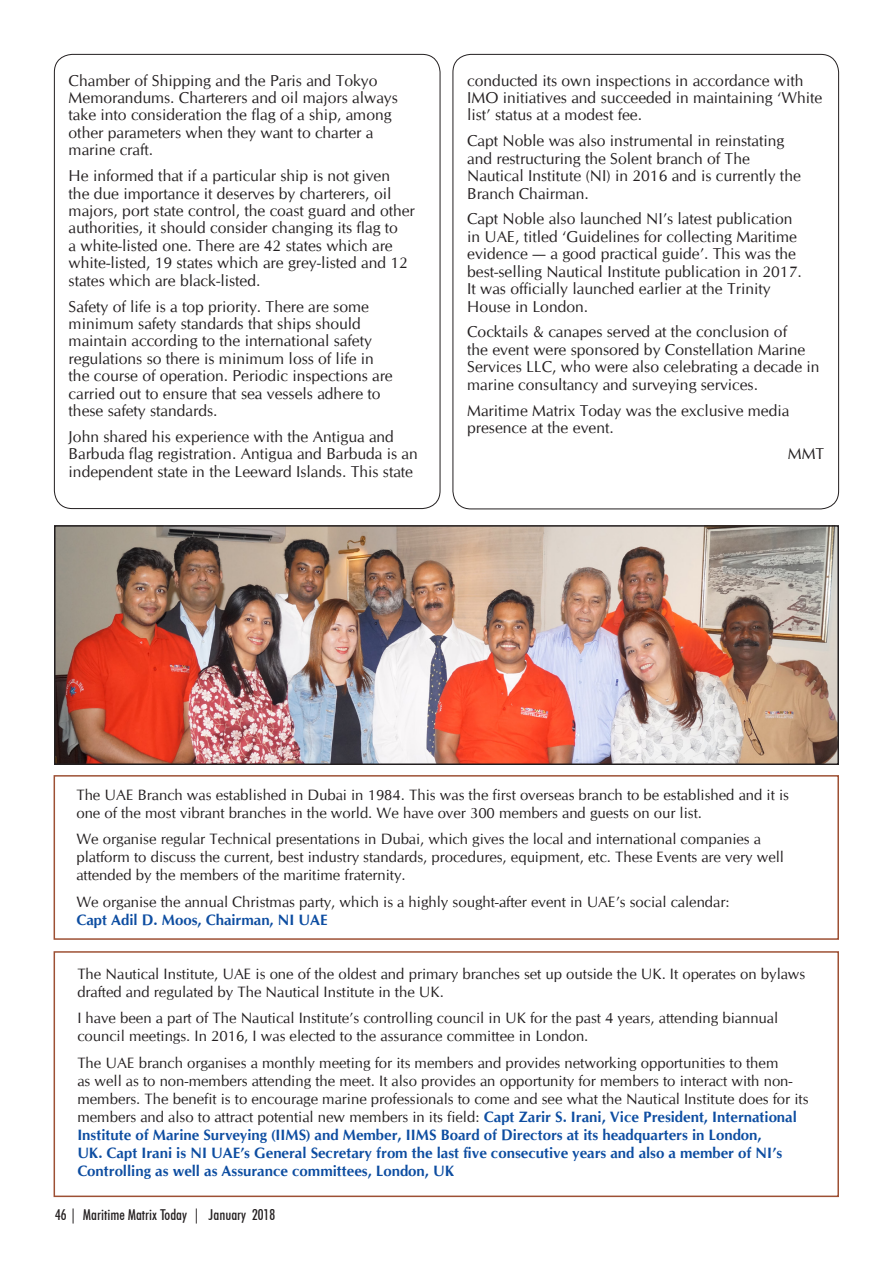
<style>
.page{position:relative;width:893px;height:1263px;background:#fff}
.page>*{position:absolute;margin:0;border:0;box-sizing:border-box;transform-origin:0 0}
.t1{font:15.75px/17.4px "CG Omega";color:#231f20}
.t2{font:15px/18px "CG Omega";color:#231f20}
.BodyText{font:500 condensed 15px "Futura BT";color:#231f20}
.s1{font-weight:700;color:#0d4da1}
</style>
<div class="page">
<img style="left:57px;top:528px;width:779px;height:234px">
<div style="left:54px;top:525px;width:785px;height:240px;border:2px solid #231f20"></div>
<div style="left:54px;top:951px;width:785px;height:246px;border:2px solid #9d5034"></div>
<div style="left:54px;top:775px;width:785px;height:165px;border:2px solid #9d5034"></div>
<p class="t1" style="left:69px;top:72px;width:331px">Chamber of Shipping and the Paris and Tokyo Memorandums. Charterers and oil majors always take into consideration the flag of a ship, among other parameters when they want to charter a marine craft.</p>
<p class="t1" style="left:69px;top:167px;width:348px">He informed that if a particular ship is not given the due importance it deserves by charterers, oil majors, port state control, the coast guard and other authorities, it should consider changing its flag to<br>a white-listed one. There are 42 states which are white-listed, 19 states which are grey-listed and 12 states which are black-listed.</p>
<p class="t1" style="left:69px;top:298px;width:326px">Safety of life is a top priority. There are some minimum safety standards that ships should maintain according to the international safety regulations so there is minimum loss of life in the course of operation. Periodic inspections are carried out to ensure that sea vessels adhere to these safety standards.</p>
<p class="t1" style="left:69px;top:428px;width:351px">John shared his experience with the Antigua and<br>Barbuda flag registration. Antigua and Barbuda is an independent state in the Leeward Islands. This state</p>
<p class="t1" style="left:467px;top:72px;width:357px">conducted its own inspections in accordance with<br>IMO initiatives and succeeded in maintaining ‘White list’ status at a modest fee.</p>
<p class="t1" style="left:467px;top:132px;width:335px">Capt Noble was also instrumental in reinstating and restructuring the Solent branch of The Nautical Institute (NI) in 2016 and is currently the Branch Chairman.</p>
<p class="t1" style="left:467px;top:211px;width:336px">Capt Noble also launched NI’s latest publication in UAE, titled ‘Guidelines for collecting Maritime evidence — a good practical guide’. This was the best-selling Nautical Institute publication in 2017.<br>It was officially launched earlier at the Trinity House in London.</p>
<p class="t1" style="left:467px;top:323px;width:354px">Cocktails &amp; canapes served at the conclusion of<br>the event were sponsored by Constellation Marine Services LLC, who were also celebrating a decade in marine consultancy and surveying services.</p>
<p class="t1" style="left:467px;top:402px;width:324px">Maritime Matrix Today was the exclusive media presence at the event.</p>
<p class="t1" style="left:788px;top:445px;width:38px">MMT</p>
<p class="t2" style="left:76px;top:785px;width:714px">The UAE Branch was established in Dubai in 1984. This was the first overseas branch to be established and it is one of the most vibrant branches in the world. We have over 300 members and guests on our list.</p>
<p class="t2" style="left:76px;top:830px;width:709px">We organise regular Technical presentations in Dubai, which gives the local and international companies a platform to discuss the current, best industry standards, procedures, equipment, etc. These Events are very well attended by the members of the maritime fraternity.</p>
<p class="t2" style="left:76px;top:892px;width:655px">We organise the annual Christmas party, which is a highly sought-after event in UAE’s social calendar:<br><span class="s1">Capt Adil D. Moos, Chairman, NI UAE</span></p>
<p class="t2" style="left:77px;top:965px;width:729px">The Nautical Institute, UAE is one of the oldest and primary branches set up outside the UK. It operates on bylaws drafted and regulated by The Nautical Institute in the UK.</p>
<p class="t2" style="left:77px;top:1009px;width:702px">I have been a part of The Nautical Institute’s controlling council in UK for the past 4 years, attending biannual council meetings. In 2016, I was elected to the assurance committee in London.</p>
<p class="t2" style="left:77px;top:1054px;width:733px">The UAE branch organises a monthly meeting for its members and provides networking opportunities to them<br>as well as to non-members attending the meet. It also provides an opportunity for members to interact with non&shy;members. The benefit is to encourage marine professionals to come and see what the Nautical Institute does for its members and also to attract potential new members in its field: <span class="s1">Capt Zarir S. Irani, Vice President, International Institute of Marine Surveying (IIMS) and Member, IIMS Board of Directors at its headquarters in London,<br>UK. Capt Irani is NI UAE’s General Secretary from the last five consecutive years and also a member of NI’s Controlling as well as Assurance committees, London, UK</span></p>
<p class="BodyText" style="left:55px;top:1206px;width:222px">46 | Maritime Matrix Today | January 2018</p>
</div>
